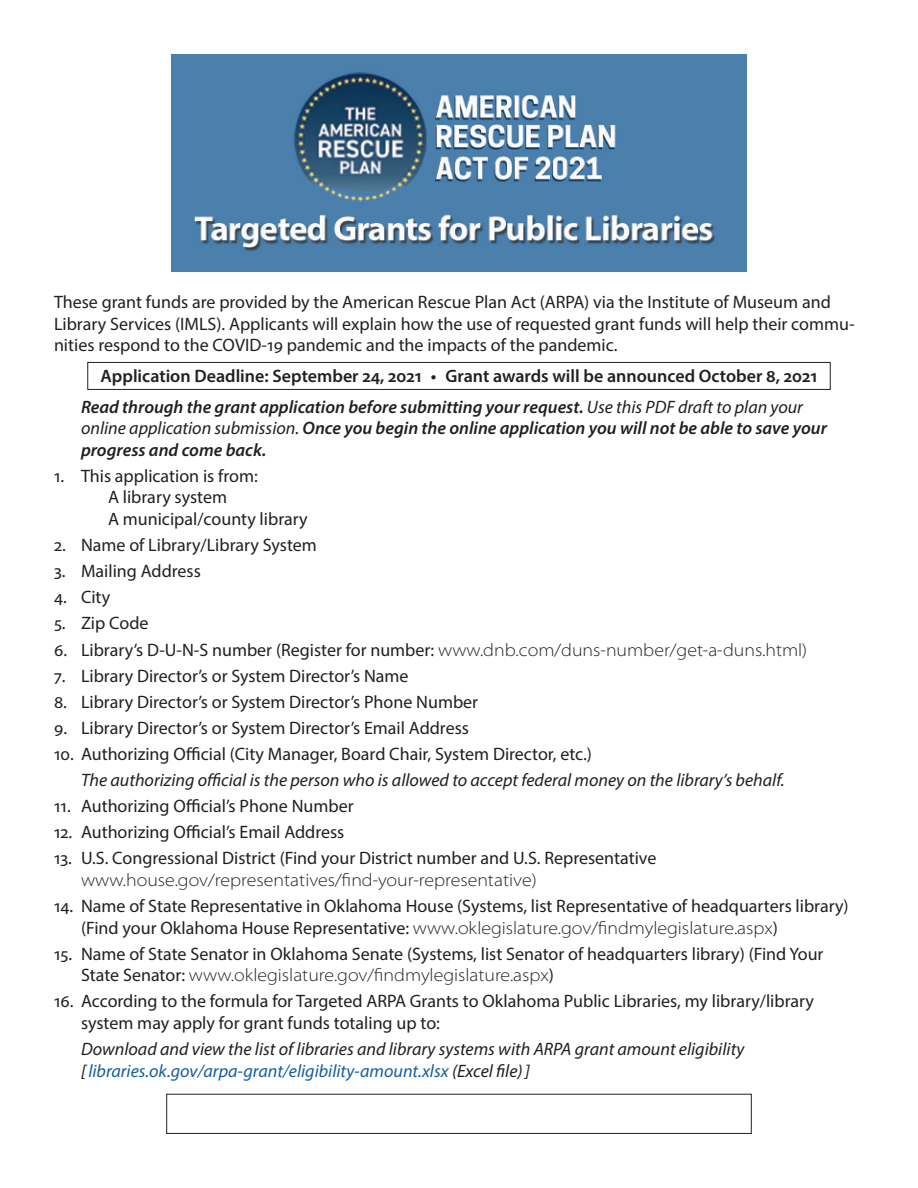
<style>
.page{position:relative;width:918px;height:1188px;background:#fff}
.page>*{position:absolute;margin:0;border:0;box-sizing:border-box;transform-origin:0 0}
.t1{font:18px/21.6px "Myriad Pro";color:#231f20}
.t2{font:italic 18px/21.6px "Myriad Pro";color:#231f20}
.t3{font:600 18px/30.6px "Myriad Pro";color:#231f20}
.t4{font:italic 600 18px/21.6px "Myriad Pro";color:#231f20}
.t5{font:300 semi-expanded 18px "Myriad Pro";color:#231f20}
.s1{font-style:italic}
.s2{font-weight:400;font-style:italic}
.s3{font-weight:400}
.s4{font-weight:300;font-stretch:semi-expanded}
.s5{color:#175d9e}
</style>
<div class="page">
<div style="left:87px;top:362px;width:744px;height:28px;border:1px solid #231f20"></div>
<img style="left:172px;top:54px;width:574px;height:218px">
<div style="left:166px;top:1094px;width:586px;height:40px;border:1px solid #231f20"></div>
<p class="t1" style="left:54px;top:291px;width:802px">These grant funds are provided by the American Rescue Plan Act (ARPA) via the Institute of Museum and<br>Library Services (IMLS). Applicants will explain how the use of requested grant funds will help their commu&shy;nities respond to the COVID-19 pandemic and the impacts of the pandemic.</p>
<p class="t3" style="left:81px;top:360px;width:738px;text-indent:20px">Application Deadline: September 24, 2021 • Grant awards will be announced October 8, 2021<br><span class="s1">Read through the grant application before submitting your request.</span> <span class="s2">Use this PDF draft to plan your</span></p>
<p class="t4" style="left:81px;top:417px;width:747px"><span class="s3">online application submission.</span> Once you begin the online application you will not be able to save your progress and come back.</p>
<p class="t1" style="left:108px;top:465px;width:201px;text-indent:-54px">1. This application is from:<br>A library system<br>A municipal/county library</p>
<p class="t1" style="left:54px;top:534px;width:264px">2. Name of Library/Library System</p>
<p class="t1" style="left:54px;top:560px;width:148px">3. Mailing Address</p>
<p class="t1" style="left:54px;top:586px;width:58px">4. City</p>
<p class="t1" style="left:54px;top:612px;width:96px">5. Zip Code</p>
<p class="t1" style="left:54px;top:638px;width:755px">6. Library’s D-U-N-S number (Register for number: <span class="s4">www.dnb.com/duns-number/get-a-duns.html)</span></p>
<p class="t1" style="left:54px;top:665px;width:356px">7. Library Director’s or System Director’s Name</p>
<p class="t1" style="left:54px;top:691px;width:426px">8. Library Director’s or System Director’s Phone Number</p>
<p class="t1" style="left:54px;top:717px;width:416px">9. Library Director’s or System Director’s Email Address</p>
<p class="t1" style="left:54px;top:743px;width:540px">10. Authorizing Official (City Manager, Board Chair, System Director, etc.)</p>
<p class="t2" style="left:81px;top:769px;width:705px">The authorizing official is the person who is allowed to accept federal money on the library’s behalf.</p>
<p class="t1" style="left:54px;top:795px;width:301px">11. Authorizing Official’s Phone Number</p>
<p class="t1" style="left:54px;top:821px;width:292px">12. Authorizing Official’s Email Address</p>
<p class="t1" style="left:54px;top:847px;width:604px">13. U.S. Congressional District (Find your District number and U.S. Representative</p>
<p class="t5" style="left:81px;top:870px;width:457px">www.house.gov/representatives/find-your-representative)</p>
<p class="t1" style="left:81px;top:895px;width:769px;text-indent:-27px">14. Name of State Representative in Oklahoma House (Systems, list Representative of headquarters library) (Find your Oklahoma House Representative: <span class="s4">www.oklegislature.gov/findmylegislature.aspx</span>)</p>
<p class="t1" style="left:81px;top:943px;width:744px;text-indent:-27px">15. Name of State Senator in Oklahoma Senate (Systems, list Senator of headquarters library) (Find Your<br>State Senator: <span class="s4">www.oklegislature.gov/findmylegislature.aspx</span>)</p>
<p class="t1" style="left:81px;top:990px;width:735px;text-indent:-27px">16. According to the formula for Targeted ARPA Grants to Oklahoma Public Libraries, my library/library system may apply for grant funds totaling up to:</p>
<p class="t2" style="left:81px;top:1038px;width:665px">Download and view the list of libraries and library systems with ARPA grant amount eligibility [<span class="s5">libraries.ok.gov/arpa-grant/eligibility-amount.xlsx</span> (Excel file)]</p>
</div>
